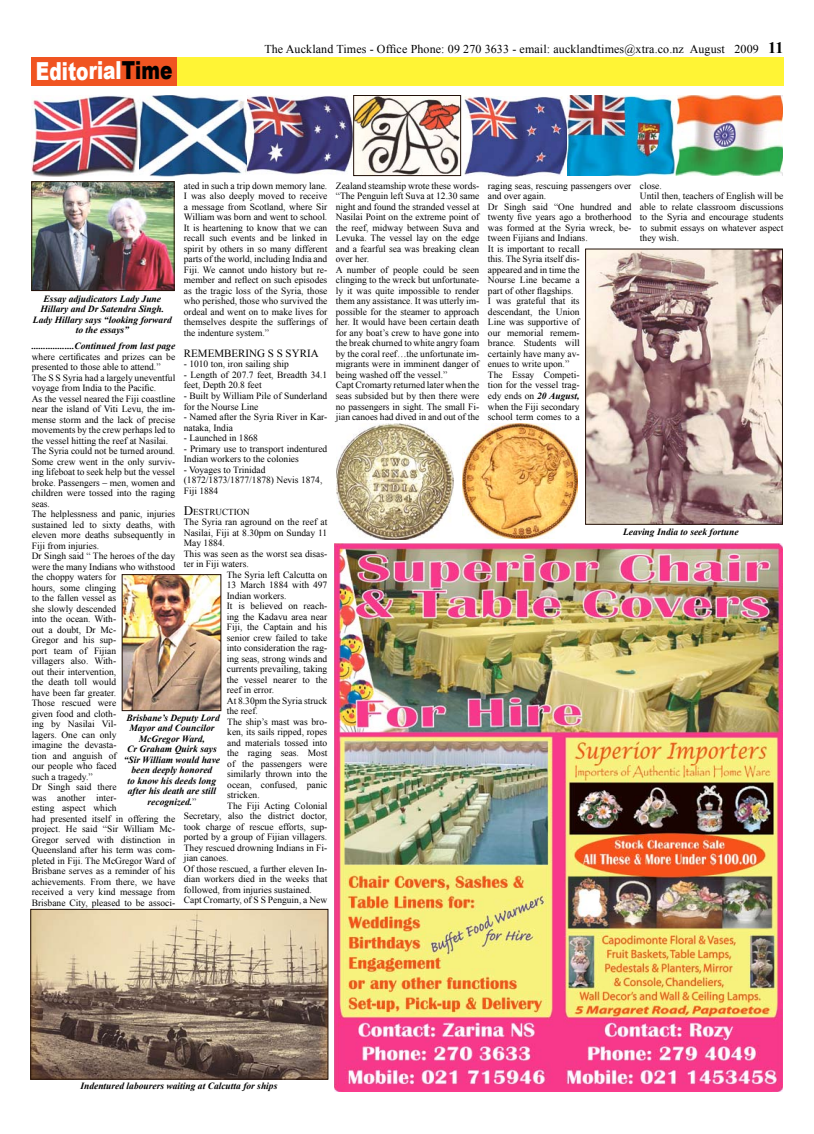
<style>
.page{position:relative;width:814px;height:1134px;background:#fff}
.page>*{position:absolute;margin:0;border:0;box-sizing:border-box;transform-origin:0 0}
.t1{font:900 24.8px "Arial";letter-spacing:-.005em;color:#fff;scale:.75 1}
.t2{font:12px "Times New Roman";letter-spacing:.01em;color:#000}
.t3{font:11px "Times New Roman";color:#000}
.t4{font:9.5px/10.5px "Times New Roman";color:#000}
.t5{font:italic 700 9.5px/10.5px "Times New Roman";color:#000;text-align:center}
.t6{font:9.1px "Times New Roman";color:#000}
.s1{color:#000}
.s2{font-weight:700;font-size:16px}
.s3{font-size:13px}
.s4{font-weight:700;font-style:italic}
.s5{font-weight:400;font-style:normal}
</style>
<div class="page">
<div style="left:34px;top:57px;width:749px;height:28px;background:#fff435"></div>
<div style="left:31px;top:57px;width:145px;height:29px;background:#f05421"></div>
<img style="left:337px;top:424px;width:116px;height:116px">
<img style="left:587px;top:251px;width:193px;height:272px">
<div style="left:585px;top:249px;width:197px;height:276px;border:1px solid #231109"></div>
<img style="left:32px;top:911px;width:294px;height:166px">
<div style="left:30px;top:909px;width:298px;height:170px;border:1px solid #231109"></div>
<img style="left:334px;top:544px;width:448px;height:547px">
<img style="left:124px;top:576px;width:95px;height:133px">
<div style="left:122px;top:574px;width:99px;height:137px;border:1px solid #231109"></div>
<img style="left:33px;top:183px;width:139px;height:106px">
<div style="left:31px;top:181px;width:143px;height:110px;border:1px solid #231109"></div>
<img style="left:247px;top:95px;width:535px;height:82px">
<img style="left:31px;top:95px;width:216px;height:81px">
<div style="left:353px;top:95px;width:108px;height:81px;border:1px solid #231109"></div>
<img style="left:463px;top:423px;width:114px;height:115px">
<h1 class="t1" style="left:36px;top:53px;width:184px">Editorial<span class="s1">Time</span></h1>
<p class="t2" style="left:264px;top:41px;width:520px">The Auckland Times - Office Phone: 09 270 3633 - email: aucklandtimes@xtra.co.nz August 2009 <span class="s2">11</span></p>
<p class="t4" style="left:184px;top:180px;width:145px;text-align:justify">ated in such a trip down memory lane.<br>I was also deeply moved to receive a message from Scotland, where Sir William was born and went to school.<br>It is heartening to know that we can recall such events and be linked in spirit by others in so many different parts of the world, including India and Fiji. We cannot undo history but re&shy;member and reflect on such episodes as the tragic loss of the Syria, those who perished, those who survived the ordeal and went on to make lives for themselves despite the sufferings of the indenture system.”</p>
<p class="t3" style="left:184px;top:346px;width:9px">REMEMBERING</p>
<p class="t3" style="left:268px;top:346px;width:26px">SSSYRIA</p>
<p class="t4" style="left:184px;top:359px;width:107px">- 1010 ton, iron sailing ship</p>
<p class="t4" style="left:184px;top:369px;width:145px">- Length of 207.7 feet, Breadth 34.1 feet, Depth 20.8 feet</p>
<p class="t4" style="left:184px;top:390px;width:145px">- Built by William Pile of Sunderland for the Nourse Line</p>
<p class="t4" style="left:184px;top:411px;width:145px">- Named after the Syria River in Kar&shy;nataka, India</p>
<p class="t4" style="left:184px;top:432px;width:76px">- Launched in 1868</p>
<p class="t4" style="left:184px;top:443px;width:145px">- Primary use to transport indentured<br>Indian workers to the colonies</p>
<p class="t4" style="left:184px;top:464px;width:140px">- Voyages to Trinidad (1872/1873/1877/1878) Nevis 1874,<br>Fiji 1884</p>
<p class="t6" style="left:184px;top:505px;width:68px"><span class="s3">D</span>estruction</p>
<p class="t4" style="left:184px;top:516px;width:145px">The Syria ran aground on the reef at</p>
<p class="t4" style="left:184px;top:527px;width:145px">Nasilai, Fiji at 8.30pm on Sunday 11</p>
<p class="t4" style="left:184px;top:537px;width:43px">May 1884.</p>
<p class="t4" style="left:184px;top:548px;width:145px">This was seen as the worst sea disas-</p>
<p class="t4" style="left:184px;top:558px;width:66px">ter in Fiji waters.</p>
<p class="t4" style="left:227px;top:569px;width:102px">The Syria left Calcutta on</p>
<p class="t4" style="left:227px;top:579px;width:102px">13 March 1884 with 497</p>
<p class="t4" style="left:227px;top:590px;width:61px">Indian workers.</p>
<p class="t4" style="left:227px;top:600px;width:102px">It is believed on reach-</p>
<p class="t4" style="left:227px;top:611px;width:102px">ing the Kadavu area near</p>
<p class="t4" style="left:227px;top:621px;width:102px">Fiji, the Captain and his</p>
<p class="t4" style="left:227px;top:632px;width:102px">senior crew failed to take</p>
<p class="t4" style="left:227px;top:642px;width:102px">into consideration the rag-</p>
<p class="t4" style="left:227px;top:653px;width:102px">ing seas, strong winds and</p>
<p class="t4" style="left:227px;top:663px;width:102px">currents prevailing, taking</p>
<p class="t4" style="left:227px;top:674px;width:102px">the vessel nearer to the</p>
<p class="t4" style="left:227px;top:684px;width:49px">reef in error.</p>
<p class="t4" style="left:227px;top:695px;width:102px">At 8.30pm the Syria struck</p>
<p class="t4" style="left:227px;top:705px;width:33px">the reef.</p>
<p class="t4" style="left:227px;top:716px;width:102px">The ship’s mast was bro-</p>
<p class="t4" style="left:227px;top:726px;width:102px">ken, its sails ripped, ropes</p>
<p class="t4" style="left:227px;top:737px;width:102px">and materials tossed into</p>
<p class="t4" style="left:227px;top:747px;width:102px">the raging seas. Most</p>
<p class="t4" style="left:227px;top:758px;width:102px">of the passengers were</p>
<p class="t4" style="left:227px;top:768px;width:102px">similarly thrown into the</p>
<p class="t4" style="left:227px;top:779px;width:102px">ocean, confused, panic</p>
<p class="t4" style="left:227px;top:789px;width:34px">stricken.</p>
<p class="t4" style="left:227px;top:800px;width:102px">The Fiji Acting Colonial</p>
<p class="t4" style="left:184px;top:810px;width:145px">Secretary, also the district doctor,</p>
<p class="t4" style="left:184px;top:821px;width:145px">took charge of rescue efforts, sup-</p>
<p class="t4" style="left:184px;top:831px;width:145px">ported by a group of Fijian villagers.</p>
<p class="t4" style="left:184px;top:842px;width:145px">They rescued drowning Indians in Fi-</p>
<p class="t4" style="left:184px;top:852px;width:46px">jian canoes.</p>
<p class="t4" style="left:184px;top:863px;width:145px">Of those rescued, a further eleven In-</p>
<p class="t4" style="left:184px;top:873px;width:145px">dian workers died in the weeks that</p>
<p class="t4" style="left:184px;top:884px;width:129px">followed, from injuries sustained.</p>
<p class="t4" style="left:184px;top:894px;width:145px">Capt Cromarty, of S S Penguin, a New</p>
<p class="t4" style="left:336px;top:180px;width:145px">Zealand steamship wrote these words-“The Penguin left Suva at 12.30 same night and found the stranded vessel at Nasilai Point on the extreme point of the reef, midway between Suva and Levuka. The vessel lay on the edge and a fearful sea was breaking clean over her.<br>A number of people could be seen clinging to the wreck but unfortunate&shy;ly it was quite impossible to render them any assistance. It was utterly im&shy;possible for the steamer to approach her. It would have been certain death for any boat’s crew to have gone into the break churned to white angry foam by the coral reef…the unfortunate im&shy;migrants were in imminent danger of being washed off the vessel.”<br>Capt Cromarty returned later when the seas subsided but by then there were no passengers in sight. The small Fi&shy;jian canoes had dived in and out of the</p>
<p class="t4" style="left:488px;top:180px;width:145px">raging seas, rescuing passengers over and over again.<br>Dr Singh said “One hundred and twenty five years ago a brotherhood was formed at the Syria wreck, be&shy;tween Fijians and Indians.<br>It is important to recall<br>this. The Syria itself dis-<br>appeared and in time the<br>Nourse Line became a<br>part of other flagships.<br>I was grateful that its<br>descendant, the Union<br>Line was supportive of<br>our memorial remem-<br>brance. Students will<br>certainly have many av-<br>enues to write upon.”<br>The Essay Competi-<br>tion for the vessel trag-<br>edy ends on <span class="s4">20 August,<br></span>when the Fiji secondary<br>school term comes to a</p>
<p class="t4" style="left:640px;top:180px;width:145px">close.<br>Until then, teachers of English will be able to relate classroom discussions to the Syria and encourage students to submit essays on whatever aspect they wish.</p>
<p class="t5" style="left:33px;top:293px;width:140px">Essay adjudicators Lady June<br>Hillary and Dr Satendra Singh.<br>Lady Hillary says “looking forward to the essays”</p>
<p class="t5" style="left:32px;top:340px;width:145px">..................Continued from last page</p>
<p class="t4" style="left:32px;top:351px;width:145px">where certificates and prizes can be presented to those able to attend.”<br>The S S Syria had a largely uneventful voyage from India to the Pacific.<br>As the vessel neared the Fiji coastline near the island of Viti Levu, the im&shy;mense storm and the lack of precise movements by the crew perhaps led to the vessel hitting the reef at Nasilai.<br>The Syria could not be turned around.<br>Some crew went in the only surviv&shy;ing lifeboat to seek help but the vessel broke. Passengers – men, women and children were tossed into the raging seas.<br>The helplessness and panic, injuries sustained led to sixty deaths, with eleven more deaths subsequently in<br>Fiji from injuries.<br>Dr Singh said “ The heroes of the day were the many Indians who withstood the choppy waters for<br>hours, some clinging<br>to the fallen vessel as<br>she slowly descended<br>into the ocean. With-<br>out a doubt, Dr Mc-<br>Gregor and his sup-<br>port team of Fijian<br>villagers also. With-<br>out their intervention,<br>the death toll would<br>have been far greater.<br>Those rescued were<br>given food and cloth-<br>ing by Nasilai Vil-<br>lagers. One can only<br>imagine the devasta-<br>tion and anguish of<br>our people who faced<br>such a tragedy.”<br>Dr Singh said there<br>was another inter-<br>esting aspect which<br>had presented itself in offering the project. He said “Sir William Mc-<br>Gregor served with distinction in<br>Queensland after his term was com&shy;pleted in Fiji. The McGregor Ward of<br>Brisbane serves as a reminder of his achievements. From there, we have received a very kind message from<br>Brisbane City, pleased to be associ-</p>
<p class="t5" style="left:623px;top:526px;width:117px">Leaving India to seek fortune</p>
<p class="t5" style="left:124px;top:712px;width:98px">Brisbane’s Deputy Lord<br>Mayor and Councilor<br>McGregor Ward,<br>Cr Graham Quirk says “Sir William would have been deeply honored<br>to know his deeds long after his death are still recognized.<span class="s5">”</span></p>
<p class="t5" style="left:80px;top:1080px;width:198px">Indentured labourers waiting at Calcutta for ships</p>
</div>
